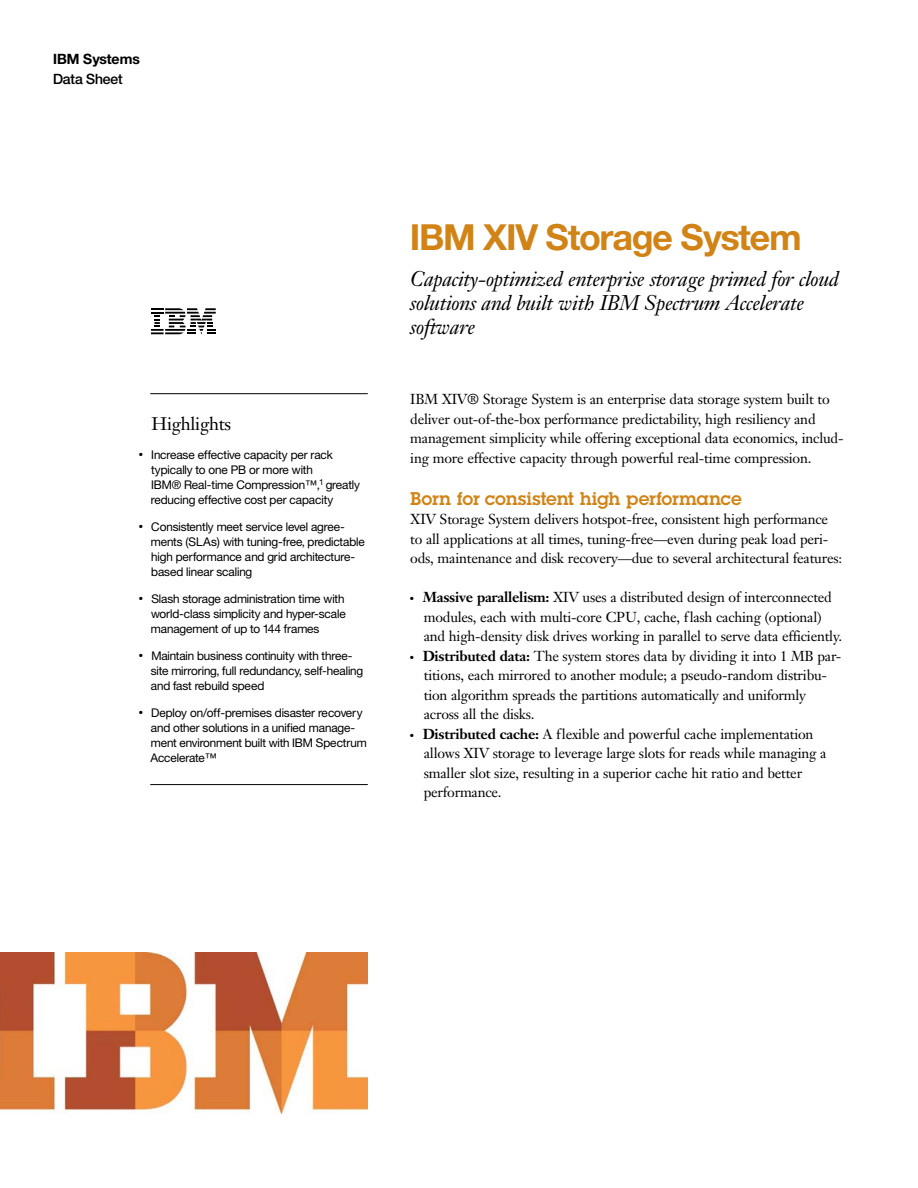
<style>
.page{position:relative;width:918px;height:1188px;background:#fff}
.page>*{position:absolute;margin:0;border:0;box-sizing:border-box;transform-origin:0 0}
.t1{font:700 36px "Helv Neuefor IBM";letter-spacing:-.02em;color:#d18316}
.t2{font:italic 21px/24px "Janson Text LT Pro";letter-spacing:-.015em;color:#000}
.t3{font:600 18px "Lubalinfor IBM";color:#d18316}
.t4{font:18px "Janson Text LT Pro";letter-spacing:-.015em;color:#000}
.t5{font:14.25px/19.5px "Janson Text LT Pro";letter-spacing:-.015em;color:#000}
.t6{font:700 14.25px/19.4px "Helv Neuefor IBM";color:#000}
.t7{font:12px/15px "Helv Neuefor IBM";letter-spacing:-.01em;color:#000}
.t8{font:4.5px "Zapf Dingbats";color:#000}
.s1{font-weight:500}
.s2{font-weight:700}
</style>
<div class="page">
<img style="left:0;top:953px;width:368px;height:161px">
<svg style="left:151px;top:308px;width:65px;height:26px"></svg>
<hr style="left:150px;top:393px;width:218px;height:1px;background:#000">
<hr style="left:150px;top:784px;width:218px;height:1px;background:#000">
<p class="t6" style="left:53px;top:49px;width:88px">IBM Systems<br><span class="s1">Data Sheet</span></p>
<h2 class="t4" style="left:152px;top:413px;width:81px">Highlights</h2>
<p class="t7" style="left:151px;top:447px;width:211px">Increase effective capacity per rack typically to one PB or more with<br>IBM® Real-time Compression™,<sup>1</sup> greatly reducing effective cost per capacity</p>
<p class="t7" style="left:151px;top:519px;width:216px">Consistently meet service level agree&shy;ments (SLAs) with tuning-free, predictable high performance and grid architecture&shy;based linear scaling</p>
<p class="t7" style="left:151px;top:591px;width:197px;text-align:justify">Slash storage administration time with world-class simplicity and hyper-scale management of up to 144 frames</p>
<p class="t7" style="left:151px;top:648px;width:214px">Maintain business continuity with three&shy;site mirroring, full redundancy, self-healing and fast rebuild speed</p>
<p class="t7" style="left:150px;top:705px;width:218px">Deploy on/off-premises disaster recovery and other solutions in a unified manage&shy;ment environment built with IBM Spectrum Accelerate™</p>
<h1 class="t1" style="left:410px;top:214px;width:393px">IBM XIV Storage System</h1>
<h2 class="t2" style="left:410px;top:267px;width:430px">Capacity-optimized enterprise storage primed for cloud solutions and built with IBM Spectrum Accelerate software</h2>
<p class="t5" style="left:410px;top:389px;width:435px">IBM XIV® Storage System is an enterprise data storage system built to deliver out-of-the-box performance predictability, high resiliency and management simplicity while offering exceptional data economics, includ&shy;ing more effective capacity through powerful real-time compression.</p>
<h2 class="t3" style="left:410px;top:486px;width:333px">Born for consistent high performance</h2>
<p class="t5" style="left:410px;top:510px;width:433px">XIV Storage System delivers hotspot-free, consistent high performance to all applications at all times, tuning-free—even during peak load peri&shy;ods, maintenance and disk recovery—due to several architectural features:</p>
<p class="t5" style="left:423px;top:588px;width:421px"><span class="s2">Massive parallelism:</span> XIV uses a distributed design of interconnected modules, each with multi-core CPU, cache, flash caching (optional) and high-density disk drives working in parallel to serve data efficiently.</p>
<p class="t8" style="left:410px;top:655px;width:11px">●● ●</p>
<p class="t5" style="left:423px;top:646px;width:420px"><span class="s2">Distributed data:</span> The system stores data by dividing it into 1 MB par&shy;titions, each mirrored to another module; a pseudo-random distribu&shy;tion algorithm spreads the partitions automatically and uniformly across all the disks.</p>
<p class="t8" style="left:410px;top:733px;width:11px">●● ●</p>
<p class="t5" style="left:423px;top:724px;width:405px"><span class="s2">Distributed cache:</span> A flexible and powerful cache implementation allows XIV storage to leverage large slots for reads while managing a smaller slot size, resulting in a superior cache hit ratio and better performance.</p>
</div>
